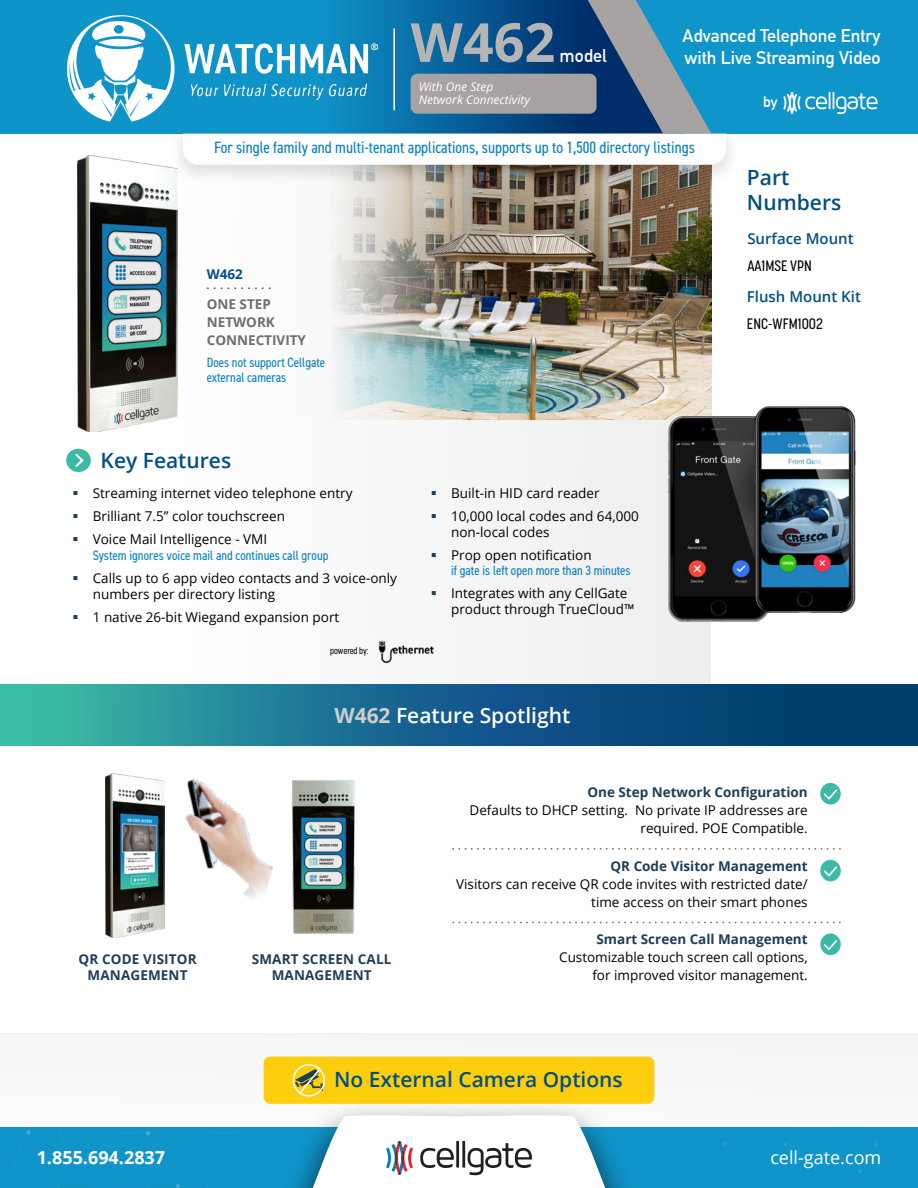
<style>
.page{position:relative;width:918px;height:1188px;background:#fff}
.page>*{position:absolute;margin:0;border:0;box-sizing:border-box;transform-origin:0 0}
.t1{font:700 54px "Open Sans";color:#b5b5b5}
.t2{font:600 21px/25.2px "Open Sans";color:#034f85}
.t3{font:600 21px "Open Sans";color:#fff}
.t4{font:700 18px/21.6px "DIN Alternate";color:#fff}
.t5{font:700 18px "Open Sans";color:#fff}
.t6{font:18px "Open Sans";color:#fff}
.t7{font:condensed 16.5px "DIN2014";color:#0c80be}
.t8{font:600 15px "Open Sans";color:#034f85}
.t9{font:500 15px "Korolev Condensed";color:#000}
.t10{font:700 15px "DIN Alternate";color:#fff}
.t11{font:13.5px/23px "Open Sans";color:#000}
.t12{font:700 13.5px/16.2px "Open Sans";color:#203d57;text-align:center}
.t13{font:condensed 13.5px/15px "DIN2014";color:#0c80be}
.t14{font:700 13.5px/18px "Open Sans";color:#6d6e71}
.t15{font:700 13.5px "Open Sans";color:#034f85}
.t16{font:italic 12px/13.5px "Open Sans";color:#fff}
.t17{font:500 9px "Korolev Condensed";letter-spacing:-.01em;color:#000}
.s1{font-weight:700;color:#cecece}
</style>
<div class="page">
<svg style="left:0;top:1033px;width:918px;height:95px"></svg>
<div style="left:5px;top:1128px;width:913px;height:60px;background:#1095ca"></div>
<div style="left:820px;top:783px;width:21px;height:22px;background:#3bbaa6;border-radius:50%"></div>
<svg style="left:824px;top:789px;width:13px;height:11px"></svg>
<div style="left:820px;top:860px;width:21px;height:22px;background:#3bbaa6;border-radius:50%"></div>
<svg style="left:824px;top:866px;width:13px;height:11px"></svg>
<div style="left:820px;top:933px;width:21px;height:22px;background:#3bbaa6;border-radius:50%"></div>
<svg style="left:824px;top:940px;width:13px;height:10px"></svg>
<svg style="left:453px;top:848px;width:388px;height:2px"></svg>
<svg style="left:207px;top:288px;width:64px;height:1px"></svg>
<svg style="left:453px;top:922px;width:388px;height:1px"></svg>
<svg style="left:0;top:684px;width:918px;height:62px;background:#17698a"></svg>
<div style="left:272px;top:1099px;width:374px;height:89px;background:#000;opacity:.75"></div>
<svg style="left:306px;top:1114px;width:306px;height:74px"></svg>
<div style="left:66px;top:449px;width:25px;height:23px;background:#3bbaa6;border-radius:50%"></div>
<svg style="left:75px;top:454px;width:9px;height:13px"></svg>
<div style="left:264px;top:1057px;width:390px;height:47px;background:#fdce0d;border-radius:7px"></div>
<img style="left:77px;top:155px;width:101px;height:277px">
<div style="left:0;top:0;width:918px;height:133px;background:#1095ca"></div>
<svg style="left:783px;top:92px;width:95px;height:22px"></svg>
<svg style="left:67px;top:15px;width:108px;height:107px"></svg>
<img style="left:331px;top:186px;width:380px;height:233px">
<img style="left:669px;top:416px;width:100px;height:205px">
<img style="left:746px;top:405px;width:110px;height:207px">
<div style="left:169px;top:126px;width:572px;height:60px;background:#000;opacity:.11"></div>
<svg style="left:183px;top:0;width:543px;height:165px"></svg>
<div style="left:293px;top:1064px;width:32px;height:33px;border:2px solid #fff;border-radius:50%"></div>
<svg style="left:295px;top:1068px;width:28px;height:27px"></svg>
<img style="left:164px;top:779px;width:109px;height:128px">
<img style="left:105px;top:774px;width:59px;height:163px">
<img style="left:292px;top:780px;width:63px;height:154px">
<img style="left:378px;top:640px;width:59px;height:24px">
<div style="left:411px;top:74px;width:186px;height:40px;background:#a8a3a3;border-radius:7px"></div>
<h1 class="t1" style="left:411px;top:4px;width:146px">W462</h1>
<h3 class="t4" style="left:560px;top:44px;width:49px">model</h3>
<p class="t16" style="left:419px;top:79px;width:113px">With One Step<br>Network Connectivity</p>
<h3 class="t4" style="left:682px;top:24px;width:200px">Advanced Telephone Entry with Live Streaming Video</h3>
<p class="t10" style="left:763px;top:90px;width:16px">by</p>
<p class="t7" style="left:214px;top:137px;width:482px">For single family and multi-tenant applications, supports up to 1,500 directory listings</p>
<p class="t15" style="left:207px;top:264px;width:38px">W462</p>
<p class="t14" style="left:207px;top:295px;width:101px">ONE STEP<br>NETWORK<br>CONNECTIVITY</p>
<p class="t13" style="left:207px;top:355px;width:120px">Does not support Cellgate external cameras</p>
<h2 class="t2" style="left:101px;top:447px;width:132px">Key Features</h2>
<p class="t11" style="left:93px;top:481px;width:261px">Streaming internet video telephone entry<br>Brilliant 7.5” color touchscreen<br>Voice Mail Intelligence - VMI</p>
<p class="t13" style="left:93px;top:548px;width:237px">System ignores voice mail and continues call group</p>
<p class="t11" style="left:93px;top:570px;width:306px;line-height:16.2px">Calls up to 6 app video contacts and 3 voice-only numbers per directory listing</p>
<p class="t11" style="left:93px;top:606px;width:248px">1 native 26-bit Wiegand expansion port</p>
<p class="t17" style="left:330px;top:646px;width:40px">powered by:</p>
<p class="t11" style="left:451px;top:481px;width:189px">Built-in HID card reader<br>10,000 local codes and 64,000</p>
<p class="t11" style="left:451px;top:521px;width:142px">non-local codes<br>Prop open notification</p>
<p class="t13" style="left:451px;top:563px;width:181px">if gate is left open more than 3 minutes</p>
<p class="t11" style="left:451px;top:585px;width:185px;line-height:16.2px">Integrates with any CellGate product through TrueCloud™</p>
<h2 class="t3" style="left:334px;top:701px;width:238px"><span class="s1">W462</span> Feature Spotlight</h2>
<h2 class="t2" style="left:747px;top:164px;width:96px">Part<br>Numbers</h2>
<p class="t8" style="left:747px;top:228px;width:108px">Surface Mount</p>
<p class="t9" style="left:747px;top:257px;width:66px">AA1MSE VPN</p>
<p class="t8" style="left:747px;top:286px;width:115px">Flush Mount Kit</p>
<p class="t9" style="left:747px;top:315px;width:78px">ENC-WFM1002</p>
<p class="t12" style="left:79px;top:951px;width:120px">QR CODE VISITOR<br>MANAGEMENT</p>
<p class="t12" style="left:252px;top:951px;width:141px">SMART SCREEN CALL<br>MANAGEMENT</p>
<p class="t12" style="left:587px;top:784px;width:222px">One Step Network Configuration</p>
<p class="t11" style="left:470px;top:801px;width:340px;line-height:18px;text-align:right">Defaults to DHCP setting. No private IP addresses are required. POE Compatible.</p>
<p class="t12" style="left:611px;top:857px;width:199px">QR Code Visitor Management</p>
<p class="t11" style="left:456px;top:874px;width:353px;line-height:18px;text-align:right">Visitors can receive QR code invites with restricted date/ time access on their smart phones</p>
<p class="t12" style="left:597px;top:931px;width:213px">Smart Screen Call Management</p>
<p class="t11" style="left:559px;top:948px;width:250px;line-height:18px;text-align:right">Customizable touch screen call options, for improved visitor management.</p>
<h2 class="t2" style="left:334px;top:1066px;width:290px">No External Camera Options</h2>
<h3 class="t5" style="left:37px;top:1145px;width:130px">1.855.694.2837</h3>
<h3 class="t6" style="left:770px;top:1145px;width:112px">cell-gate.com</h3>
</div>
